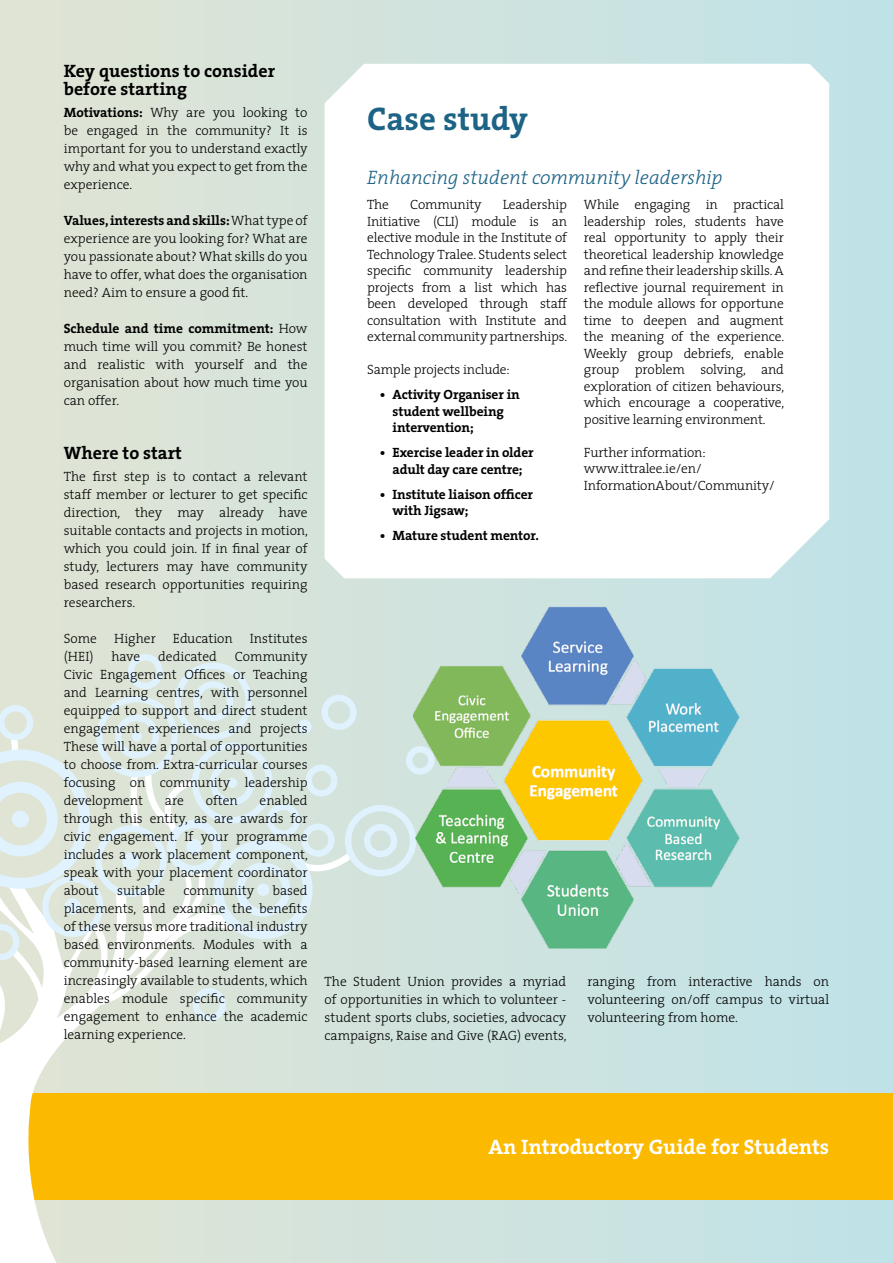
<style>
.page{position:relative;width:893px;height:1263px;background:#fff}
.page>*{position:absolute;margin:0;border:0;box-sizing:border-box;transform-origin:0 0}
.t1{font:700 33px "The Serif";color:#1d6385}
.t2{font:700 21px "The Serif";color:#fff}
.t3{font:italic 300 19.5px "The Serif";color:#1d6385}
.t4{font:700 18px/18px "The Serif";color:#000}
.t5{font:300 13.5px/18px "The Serif";color:#000;text-align:justify}
.t6{font:700 13.5px/16.5px "The Serif";letter-spacing:-.01em;color:#000}
.s1{font-weight:700}
</style>
<div class="page">
<div style="left:0;top:0;width:893px;height:1263px;background:linear-gradient(to right,#e1e4d3,#bfe2e8)"></div>
<svg style="left:325px;top:64px;width:504px;height:514px"></svg>
<div style="left:0;top:1093px;width:893px;height:106px;background:#fbba00"></div>
<svg style="left:0;top:1021px;width:194px;height:242px"></svg>
<svg style="left:0;top:654px;width:434px;height:367px"></svg>
<img style="left:413px;top:606px;width:328px;height:343px">
<h3 class="t4" style="left:64px;top:61px;width:213px">Key questions to consider before starting</h3>
<p class="t5" style="left:64px;top:103px;width:245px"><span class="s1">Motivations:</span> Why are you looking to be engaged in the community? It is important for you to understand exactly why and what you expect to get from the experience.</p>
<p class="t5" style="left:64px;top:211px;width:245px"><span class="s1">Values, interests and skills:</span> What type of experience are you looking for? What are you passionate about? What skills do you have to offer, what does the organisation need? Aim to ensure a good fit.</p>
<p class="t5" style="left:64px;top:319px;width:245px"><span class="s1">Schedule and time commitment:</span> How much time will you commit? Be honest and realistic with yourself and the organisation about how much time you can offer.</p>
<h3 class="t4" style="left:64px;top:444px;width:120px">Where to start</h3>
<p class="t5" style="left:64px;top:467px;width:246px">The first step is to contact a relevant staff member or lecturer to get specific direction, they may already have suitable contacts and projects in motion, which you could join. If in final year of study, lecturers may have community based research opportunities requiring researchers.</p>
<p class="t5" style="left:64px;top:629px;width:35px">Some</p>
<p class="t5" style="left:114px;top:629px;width:43px">Higher</p>
<p class="t5" style="left:173px;top:629px;width:61px">Education</p>
<p class="t5" style="left:250px;top:629px;width:59px">Institutes</p>
<p class="t5" style="left:64px;top:647px;width:31px">(HEI)</p>
<p class="t5" style="left:112px;top:647px;width:30px">have</p>
<p class="t5" style="left:158px;top:647px;width:60px">dedicated</p>
<p class="t5" style="left:64px;top:647px;width:245px;text-indent:171px">Community Civic Engagement Offices or Teaching and Learning centres, with personnel equipped to support and direct student engagement experiences and projects These will have a portal of opportunities to choose from. Extra-curricular courses focusing on community leadership development</p>
<p class="t5" style="left:165px;top:791px;width:21px">are</p>
<p class="t5" style="left:206px;top:791px;width:34px">often</p>
<p class="t5" style="left:64px;top:791px;width:246px;text-indent:196px">enabled through this entity, as are awards for civic engagement. If your programme includes a work placement component, speak with your placement coordinator about</p>
<p class="t5" style="left:64px;top:881px;width:245px;text-indent:209px">based placements, and examine the benefits of these versus more traditional industry based environments. Modules with a community-based learning element are increasingly available to students, which enables module specific community engagement to enhance the academic learning experience.</p>
<p class="t5" style="left:117px;top:881px;width:50px">suitable</p>
<p class="t5" style="left:184px;top:881px;width:72px">community</p>
<h1 class="t1" style="left:367px;top:91px;width:162px">Case study</h1>
<h3 class="t3" style="left:367px;top:162px;width:357px">Enhancing student community leadership</h3>
<p class="t5" style="left:367px;top:195px;width:23px">The</p>
<p class="t5" style="left:410px;top:195px;width:73px">Community</p>
<p class="t5" style="left:584px;top:196px;width:202px;line-height:16.5px">While engaging in practical leadership roles, students have real opportunity to apply their theoretical leadership knowledge and refine their leadership skills. A reflective journal requirement in the module allows for opportune time to deepen and augment the meaning of the experience.<br>Weekly group debriefs, enable group problem solving, and exploration of citizen behaviours, which encourage a cooperative, positive learning environment.</p>
<p class="t5" style="left:584px;top:444px;width:192px;line-height:16.5px;text-align:left">Further information: www.ittralee.ie/en/<br>InformationAbout/Community/</p>
<p class="t5" style="left:367px;top:196px;width:202px;line-height:16.5px;text-indent:136px">Leadership Initiative (CLI) module is an elective module in the Institute of Technology Tralee. Students select specific community leadership projects from a list which has been developed through staff consultation with Institute and external community partnerships.</p>
<p class="t5" style="left:367px;top:360px;width:144px">Sample projects include:</p>
<p class="t6" style="left:393px;top:386px;width:129px;text-indent:-13px">• Activity Organiser in student wellbeing intervention;</p>
<p class="t6" style="left:380px;top:444px;width:155px;text-align:center">• Exercise leader in older adult day care centre;</p>
<p class="t6" style="left:393px;top:486px;width:142px;text-indent:-13px">• Institute liaison officer with Jigsaw;</p>
<p class="t6" style="left:380px;top:527px;width:161px">• Mature student mentor.</p>
<p class="t5" style="left:325px;top:972px;width:244px">The Student Union provides a myriad of opportunities in which to volunteer - student sports clubs, societies, advocacy campaigns, Raise and Give (RAG) events,</p>
<p class="t5" style="left:587px;top:972px;width:243px">ranging from interactive hands on volunteering on/off campus to virtual volunteering from home.</p>
<h2 class="t2" style="left:488px;top:1129px;width:342px">An Introductory Guide for Students</h2>
</div>
